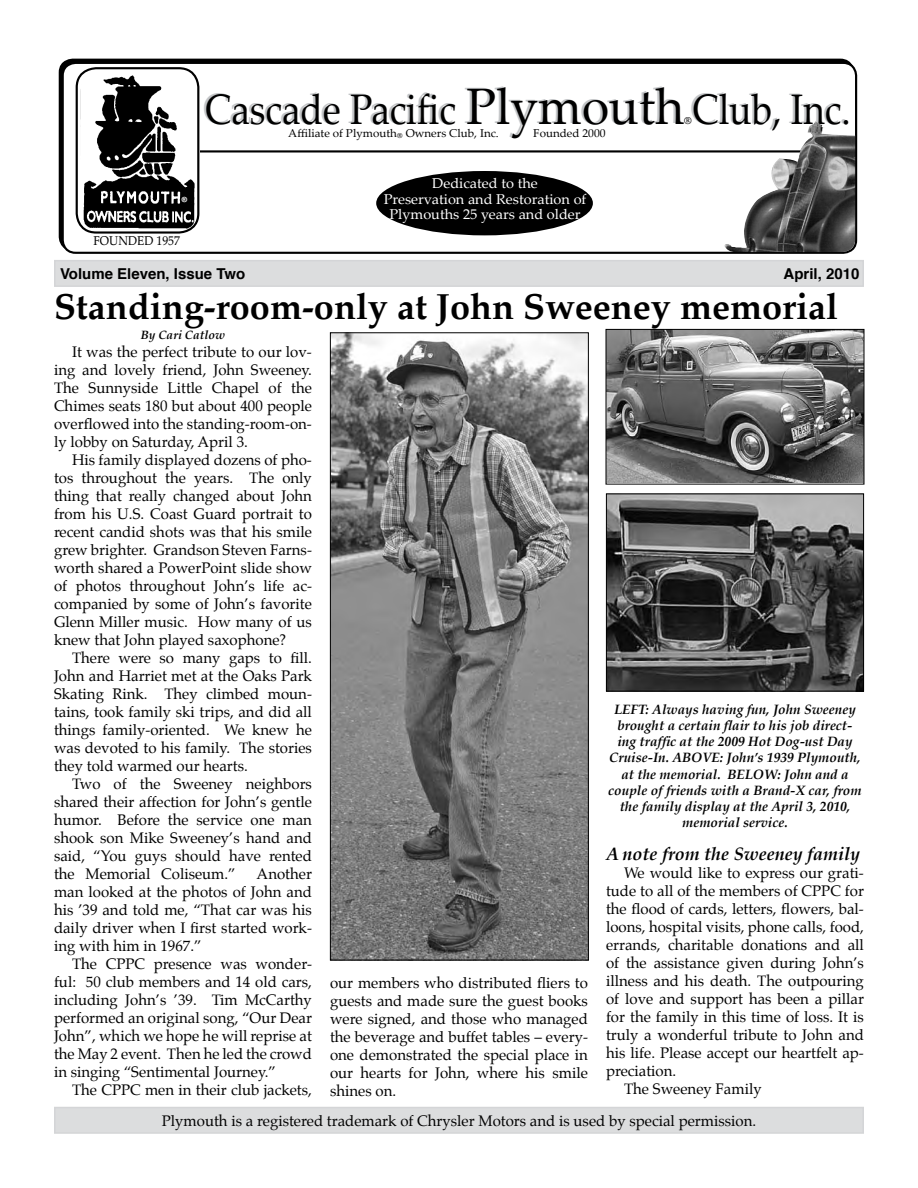
<style>
.page{position:relative;width:918px;height:1188px;background:#fff}
.page>*{position:absolute;margin:0;border:0;box-sizing:border-box;transform-origin:0 0}
.t1{font:42.6px "Palatino Linotype";color:#000;scale:.87 1}
.t2{font:700 36px "Palatino";color:#000}
.t3{font:italic 700 18px "Palatino";color:#000}
.t4{font:15px/18px "Palatino";color:#000;text-align:justify}
.t5{font:700 15px "Helvetica";color:#000}
.t6{font:14.25px/15.6px "Palatino Linotype";color:#fff;text-align:center}
.t7{font:italic 700 13.5px/16.2px "Palatino";color:#000;text-align:center}
.t8{font:12.75px "Palatino Linotype";color:#000;scale:.92 1}
.t9{font:italic 700 12px "Palatino";color:#000}
.t10{font:11.4px "Palatino Linotype";color:#000}
.t11{font:700 9.9px "Palatino Linotype";color:#000}
.t12{font:700 7.05px "Palatino Linotype";color:#000}
.t13{font:700 7.05px "Helvetica";color:#fff}
.s1{font-size:51.15px}
</style>
<div class="page">
<div style="left:54px;top:1107px;width:810px;height:27px;background:#dcddde"></div>
<div style="left:54px;top:260px;width:810px;height:27px;background:#dcddde"></div>
<div style="left:62px;top:62px;width:795px;height:192px;border:2px solid #000;border-radius:13px"></div>
<div style="left:76px;top:67px;width:123px;height:167px;border:2px solid #000;border-radius:19px"></div>
<img style="left:81px;top:74px;width:117px;height:157px">
<hr style="left:200px;top:150px;width:649px;height:3px;background:#000">
<div style="left:376px;top:171px;width:217px;height:64px;background:#000;border-radius:50%"></div>
<img style="left:725px;top:121px;width:130px;height:131px">
<div style="left:181px;top:193px;width:11px;height:14px;background:#000;border-radius:50%"></div>
<div style="left:180px;top:192px;width:13px;height:16px;border:1px solid #000;border-radius:50%"></div>
<img style="left:608px;top:331px;width:254px;height:151px">
<div style="left:606px;top:329px;width:258px;height:155px;border:1px solid #000"></div>
<img style="left:608px;top:495px;width:254px;height:194px">
<div style="left:606px;top:493px;width:258px;height:198px;border:1px solid #000"></div>
<img style="left:332px;top:334px;width:255px;height:624px">
<div style="left:330px;top:332px;width:259px;height:628px;border:1px solid #000"></div>
<p class="t13" style="left:182px;top:195px;width:7px">®</p>
<p class="t8" style="left:93px;top:231px;width:96px">FOUNDED 1957</p>
<h1 class="t1" style="left:205px;top:79px;width:743px">Cascade Pacific <span class="s1">Plymouth</span> Club, Inc.</h1>
<p class="t11" style="left:684px;top:114px;width:9px">®</p>
<p class="t10" style="left:288px;top:125px;width:212px">Affiliate of Plymouth Owners Club, Inc.</p>
<p class="t6" style="left:384px;top:175px;width:204px">Dedicated to the<br>Preservation and Restoration of<br>Plymouths 25 years and older</p>
<p class="t10" style="left:533px;top:125px;width:74px">Founded 2000</p>
<p class="t12" style="left:397px;top:130px;width:7px">®</p>
<p class="t5" style="left:60px;top:261px;width:187px">Volume Eleven, Issue Two</p>
<p class="t5" style="left:784px;top:261px;width:77px">April, 2010</p>
<h2 class="t2" style="left:54px;top:276px;width:786px">Standing-room-only at John Sweeney memorial</h2>
<p class="t9" style="left:141px;top:326px;width:86px">By Cari Catlow</p>
<p class="t4" style="left:54px;top:343px;width:260px;text-indent:18px">It was the perfect tribute to our lov&shy;ing and lovely friend, John Sweeney.<br>The Sunnyside Little Chapel of the Chimes seats 180 but about 400 people overflowed into the standing-room-on&shy;ly lobby on Saturday, April 3.</p>
<p class="t4" style="left:54px;top:451px;width:260px;text-indent:18px">His family displayed dozens of pho&shy;tos throughout the years. The only thing that really changed about John from his U.S. Coast Guard portrait to recent candid shots was that his smile grew brighter. Grandson Steven Farns&shy;worth shared a PowerPoint slide show of photos throughout John’s life ac&shy;companied by some of John’s favorite Glenn Miller music. How many of us knew that John played saxophone?</p>
<p class="t4" style="left:54px;top:649px;width:260px;text-indent:18px">There were so many gaps to fill.<br>John and Harriet met at the Oaks Park Skating Rink. They climbed moun&shy;tains, took family ski trips, and did all things family-oriented. We knew he was devoted to his family. The stories they told warmed our hearts.</p>
<p class="t4" style="left:54px;top:775px;width:260px;text-indent:18px">Two of the Sweeney neighbors shared their affection for John’s gentle humor. Before the service one man shook son Mike Sweeney’s hand and said, “You guys should have rented the Memorial Coliseum.”</p>
<p class="t7" style="left:608px;top:701px;width:255px">LEFT: Always having fun, John Sweeney brought a certain flair to his job direct&shy;ing traffic at the 2009 Hot Dog-ust Day Cruise-In. ABOVE: John’s 1939 Plymouth, at the memorial. BELOW: John and a couple of friends with a Brand-X car, from the family display at the April 3, 2010, memorial service.</p>
<p class="t3" style="left:606px;top:840px;width:256px">A note from the Sweeney family</p>
<p class="t4" style="left:624px;top:864px;width:241px">We would like to express our grati-</p>
<p class="t4" style="left:606px;top:882px;width:260px">tude to all of the members of CPPC for</p>
<p class="t4" style="left:606px;top:900px;width:259px">the flood of cards, letters, flowers, bal-</p>
<p class="t4" style="left:606px;top:918px;width:260px">loons, hospital visits, phone calls, food,</p>
<p class="t4" style="left:606px;top:936px;width:259px">errands, charitable donations and all</p>
<p class="t4" style="left:606px;top:954px;width:260px">of the assistance given during John’s</p>
<p class="t4" style="left:606px;top:972px;width:259px">illness and his death. The outpouring</p>
<p class="t4" style="left:606px;top:990px;width:259px">of love and support has been a pillar</p>
<p class="t4" style="left:606px;top:1008px;width:259px">for the family in this time of loss. It is</p>
<p class="t4" style="left:606px;top:1026px;width:259px">truly a wonderful tribute to John and</p>
<p class="t4" style="left:606px;top:1044px;width:259px">his life. Please accept our heartfelt ap-</p>
<p class="t4" style="left:606px;top:1062px;width:72px">preciation.</p>
<p class="t4" style="left:624px;top:1080px;width:139px">The Sweeney Family</p>
<p class="t4" style="left:54px;top:865px;width:260px;text-indent:203px">Another man looked at the photos of John and his ’39 and told me, “That car was his daily driver when I first started work&shy;ing with him in 1967.”</p>
<p class="t4" style="left:54px;top:955px;width:260px;text-indent:18px">The CPPC presence was wonder&shy;ful: 50 club members and 14 old cars, including John’s ’39. Tim McCarthy performed an original song, “Our Dear John”, which we hope he will reprise at the May 2 event. Then he led the crowd in singing “Sentimental Journey.”</p>
<p class="t4" style="left:72px;top:1081px;width:241px">The CPPC men in their club jackets,</p>
<p class="t4" style="left:330px;top:973px;width:260px">our members who distributed fliers to guests and made sure the guest books were signed, and those who managed the beverage and buffet tables – every&shy;one demonstrated the special place in our hearts for John, where his smile shines on.</p>
<p class="t4" style="left:162px;top:1112px;width:596px">Plymouth is a registered trademark of Chrysler Motors and is used by special permission.</p>
</div>
